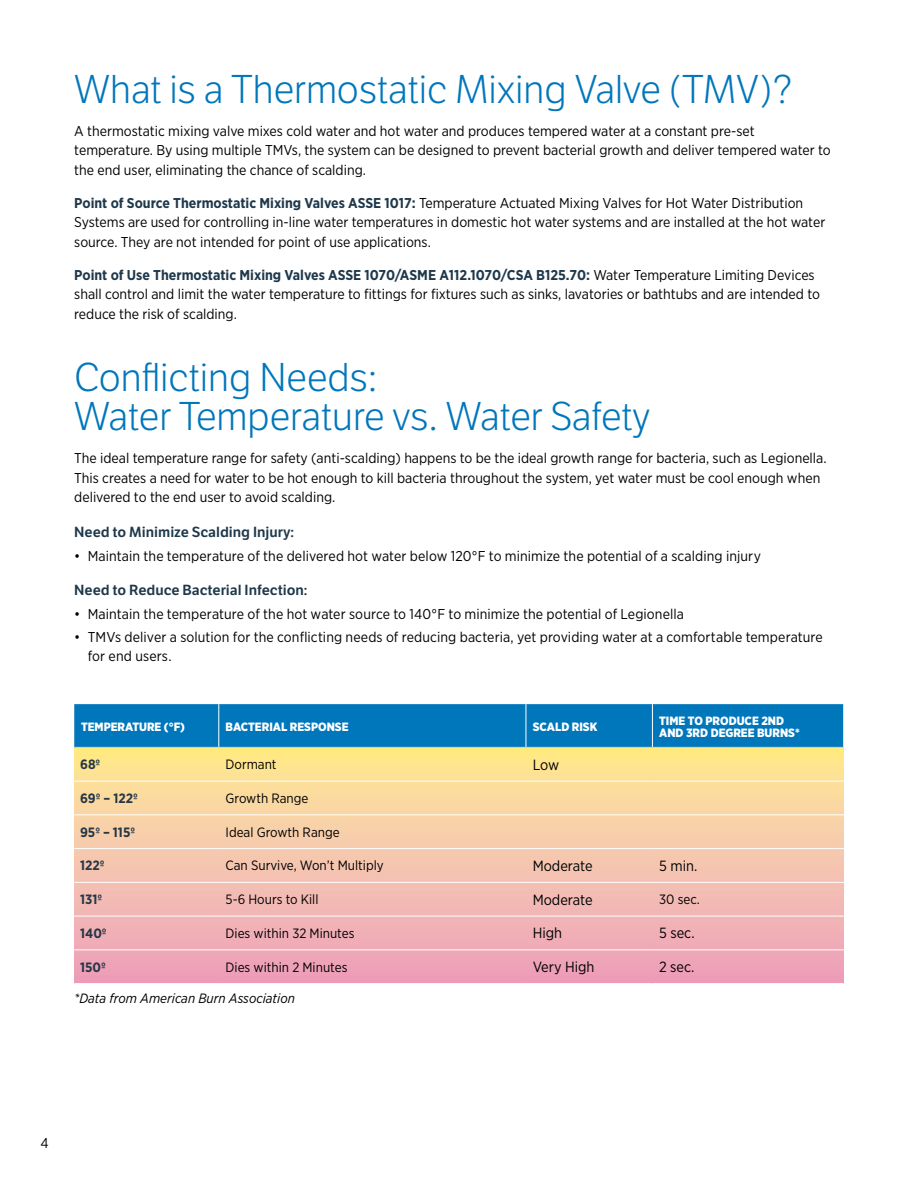
<style>
.page{position:relative;width:918px;height:1188px;background:#fff}
.page>*{position:absolute;margin:0;border:0;box-sizing:border-box;transform-origin:0 0}
.t1{font:39px/39px "LFT Etica Lt";color:#0076bb}
.t2{font:14.7px "Gotham Narrow";color:#000}
.t3{font:14.25px/19.5px "Gotham Narrow";color:#000}
.t4{font:14.25px "LFT Etica SB";color:#1e384b}
.t5{font:13.5px "Gotham Narrow";color:#000}
.t6{font:700 13.5px "Gotham Narrow";color:#263746}
.t7{font:italic 13.5px "Gotham Narrow";color:#000}
.t8{font:900 12px/12px "Gotham Narrow";color:#fff}
.s1{font-weight:700;color:#1e384b}
</style>
<div class="page">
<svg style="left:74px;top:748px;width:770px;height:235px;background:#f5c4aa"></svg>
<div style="left:74px;top:704px;width:769px;height:43px;background:#0076bb"></div>
<hr style="left:219px;top:704px;width:1px;height:43px;background:#fff">
<hr style="left:526px;top:704px;width:1px;height:43px;background:#fff">
<hr style="left:652px;top:704px;width:1px;height:43px;background:#fff">
<hr style="left:219px;top:747px;width:307px;height:1px;background:#d1d3d4">
<hr style="left:526px;top:747px;width:126px;height:1px;background:#d1d3d4">
<hr style="left:652px;top:747px;width:192px;height:1px;background:#d1d3d4">
<hr style="left:74px;top:747px;width:145px;height:1px;background:#d1d3d4">
<hr style="left:74px;top:781px;width:145px;height:1px;background:#fff">
<hr style="left:219px;top:781px;width:307px;height:1px;background:#fff">
<hr style="left:526px;top:781px;width:126px;height:1px;background:#fff">
<hr style="left:652px;top:781px;width:192px;height:1px;background:#fff">
<hr style="left:74px;top:814px;width:145px;height:1px;background:#fff">
<hr style="left:219px;top:814px;width:307px;height:1px;background:#fff">
<hr style="left:526px;top:814px;width:126px;height:1px;background:#fff">
<hr style="left:652px;top:814px;width:192px;height:1px;background:#fff">
<hr style="left:74px;top:848px;width:145px;height:1px;background:#fff">
<hr style="left:219px;top:848px;width:307px;height:1px;background:#fff">
<hr style="left:526px;top:848px;width:126px;height:1px;background:#fff">
<hr style="left:652px;top:848px;width:192px;height:1px;background:#fff">
<hr style="left:74px;top:882px;width:145px;height:1px;background:#fff">
<hr style="left:219px;top:882px;width:307px;height:1px;background:#fff">
<hr style="left:526px;top:882px;width:126px;height:1px;background:#fff">
<hr style="left:652px;top:882px;width:192px;height:1px;background:#fff">
<hr style="left:74px;top:916px;width:145px;height:1px;background:#fff">
<hr style="left:219px;top:916px;width:307px;height:1px;background:#fff">
<hr style="left:526px;top:916px;width:126px;height:1px;background:#fff">
<hr style="left:652px;top:916px;width:192px;height:1px;background:#fff">
<hr style="left:74px;top:949px;width:145px;height:1px;background:#fff">
<hr style="left:219px;top:949px;width:307px;height:1px;background:#fff">
<hr style="left:526px;top:949px;width:126px;height:1px;background:#fff">
<hr style="left:652px;top:949px;width:192px;height:1px;background:#fff">
<h1 class="t1" style="left:74px;top:71px;width:720px">What is a Thermostatic Mixing Valve (TMV)?</h1>
<p class="t3" style="left:74px;top:121px;width:758px">A thermostatic mixing valve mixes cold water and hot water and produces tempered water at a constant pre-set temperature. By using multiple TMVs, the system can be designed to prevent bacterial growth and deliver tempered water to the end user, eliminating the chance of scalding.</p>
<p class="t3" style="left:74px;top:193px;width:753px"><span class="s1">Point of Source Thermostatic Mixing Valves ASSE 1017:</span> Temperature Actuated Mixing Valves for Hot Water Distribution<br>Systems are used for controlling in-line water temperatures in domestic hot water systems and are installed at the hot water source. They are not intended for point of use applications.</p>
<p class="t3" style="left:74px;top:265px;width:747px"><span class="s1">Point of Use Thermostatic Mixing Valves ASSE 1070/ASME A112.1070/CSA B125.70:</span> Water Temperature Limiting Devices shall control and limit the water temperature to fittings for fixtures such as sinks, lavatories or bathtubs and are intended to reduce the risk of scalding.</p>
<h1 class="t1" style="left:74px;top:360px;width:578px">Conflicting Needs:<br>Water Temperature vs. Water Safety</h1>
<p class="t3" style="left:74px;top:448px;width:754px">The ideal temperature range for safety (anti-scalding) happens to be the ideal growth range for bacteria, such as Legionella.<br>This creates a need for water to be hot enough to kill bacteria throughout the system, yet water must be cool enough when delivered to the end user to avoid scalding.</p>
<p class="t4" style="left:74px;top:523px;width:221px">Need to Minimize Scalding Injury:</p>
<p class="t3" style="left:74px;top:546px;width:688px">• Maintain the temperature of the delivered hot water below 120°F to minimize the potential of a scalding injury</p>
<p class="t4" style="left:74px;top:582px;width:235px">Need to Reduce Bacterial Infection:</p>
<p class="t3" style="left:74px;top:604px;width:611px">• Maintain the temperature of the hot water source to 140°F to minimize the potential of Legionella</p>
<p class="t3" style="left:88px;top:627px;width:737px;text-indent:-13px">• TMVs deliver a solution for the conflicting needs of reducing bacteria, yet providing water at a comfortable temperature for end users.</p>
<p class="t8" style="left:81px;top:720px;width:106px">TEMPERATURE (°F)</p>
<p class="t8" style="left:226px;top:720px;width:125px">BACTERIAL RESPONSE</p>
<p class="t8" style="left:533px;top:720px;width:66px">SCALD RISK</p>
<p class="t8" style="left:659px;top:714px;width:142px">TIME TO PRODUCE 2ND<br>AND 3RD DEGREE BURNS*</p>
<p class="t6" style="left:80px;top:756px;width:22px">68º</p>
<p class="t5" style="left:226px;top:756px;width:53px">Dormant</p>
<p class="t2" style="left:533px;top:755px;width:28px">Low</p>
<p class="t6" style="left:80px;top:789px;width:59px">69º – 122º</p>
<p class="t5" style="left:226px;top:790px;width:84px">Growth Range</p>
<p class="t6" style="left:80px;top:823px;width:56px">95º – 115º</p>
<p class="t5" style="left:226px;top:823px;width:116px">Ideal Growth Range</p>
<p class="t6" style="left:80px;top:857px;width:26px">122º</p>
<p class="t5" style="left:226px;top:857px;width:160px">Can Survive, Won’t Multiply</p>
<p class="t2" style="left:533px;top:857px;width:62px">Moderate</p>
<p class="t2" style="left:659px;top:857px;width:40px">5 min.</p>
<p class="t6" style="left:80px;top:891px;width:24px">131º</p>
<p class="t5" style="left:226px;top:891px;width:95px">5-6 Hours to Kill</p>
<p class="t2" style="left:533px;top:890px;width:62px">Moderate</p>
<p class="t5" style="left:659px;top:891px;width:42px">30 sec.</p>
<p class="t6" style="left:80px;top:924px;width:28px">140º</p>
<p class="t5" style="left:226px;top:925px;width:130px">Dies within 32 Minutes</p>
<p class="t2" style="left:533px;top:924px;width:31px">High</p>
<p class="t2" style="left:659px;top:924px;width:37px">5 sec.</p>
<p class="t6" style="left:80px;top:958px;width:27px">150º</p>
<p class="t5" style="left:226px;top:958px;width:123px">Dies within 2 Minutes</p>
<p class="t2" style="left:533px;top:958px;width:63px">Very High</p>
<p class="t2" style="left:659px;top:958px;width:37px">2 sec.</p>
<p class="t7" style="left:74px;top:990px;width:222px">*Data from American Burn Association</p>
<p class="t3" style="left:40px;top:1132px;width:10px">4</p>
</div>
